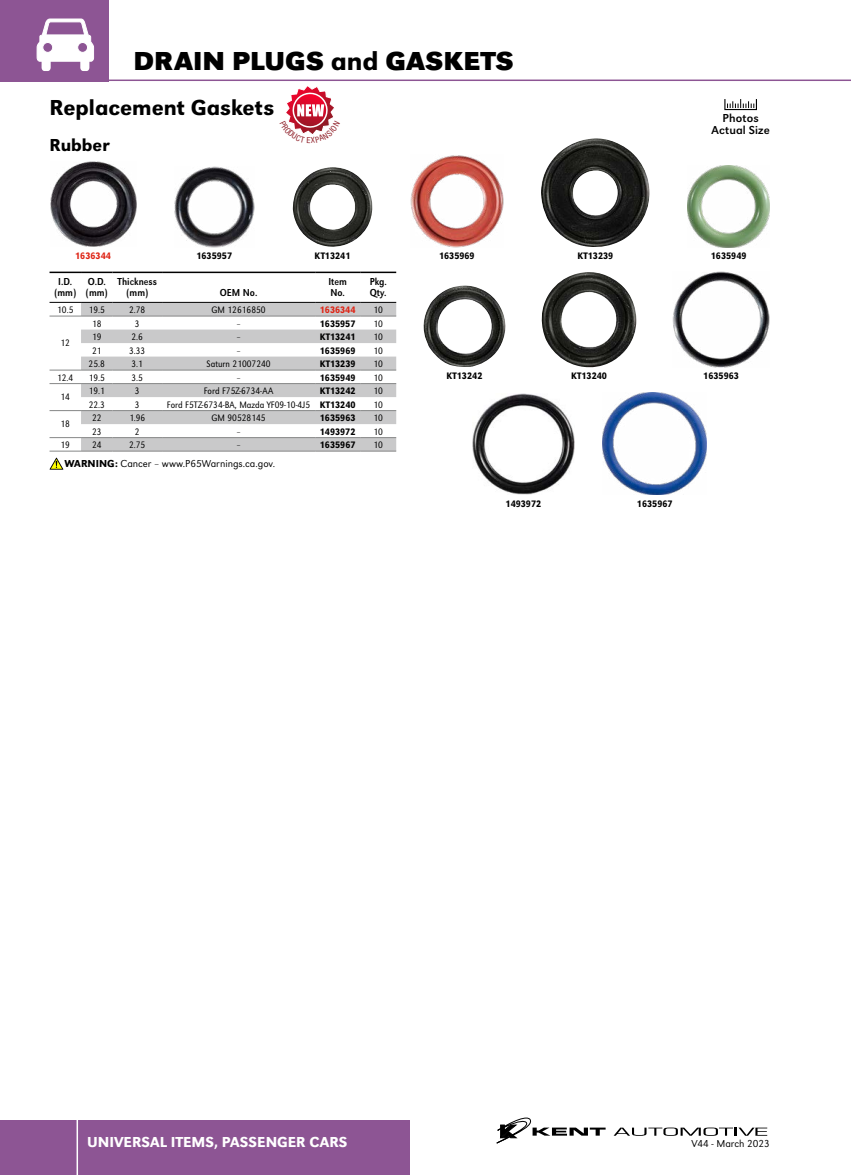
<style>
.page{position:relative;width:851px;height:1175px;background:#fff}
.page>*{position:absolute;margin:0;border:0;box-sizing:border-box;transform-origin:0 0}
.t1{font:700 27px "URW Grotesk Wid";color:#000}
.t2{font:500 22.5px "URW Grotesk";color:#000}
.t3{font:500 18px "URW Grotesk";color:#000}
.t4{font:500 15px "URW Grotesk";color:#fff}
.t5{font:12px/12px "URW Grotesk";letter-spacing:.015em;color:#000;text-align:center}
.t6{font:300 10.5px "URW Grotesk";color:#000}
.t7{font:10.5px/11.2px "URW Grotesk Ext Nar";color:#000}
.t8{font:300 9.75px "URW Grotesk Ext Nar";color:#000}
.t9{font:500 9.75px "URW Grotesk Ext Nar";color:#000}
.t10{font:500 9.75px "URW Grotesk Ext Nar";color:#de2516}
.s1{font-family:"URW Grotesk";font-weight:500}
.s2{font-weight:500}
</style>
<div class="page">
<div style="left:0;top:0;width:108px;height:81px;background:#8d5594"></div>
<svg style="left:37px;top:19px;width:57px;height:52px"></svg>
<hr style="left:0;top:80px;width:850px;height:1px;background:#8d5594">
<div style="left:0;top:1120px;width:410px;height:54px;background:#8d5594"></div>
<hr style="left:76px;top:1119px;width:2px;height:55px;background:#fff">
<svg style="left:614px;top:1127px;width:153px;height:8px"></svg>
<svg style="left:496px;top:1118px;width:109px;height:25px"></svg>
<svg style="left:50px;top:458px;width:13px;height:11px"></svg>
<svg style="left:81px;top:303px;width:315px;height:148px;fill:#c9c9ca"></svg>
<hr style="left:315px;top:302px;width:45px;height:1px;background:#000">
<hr style="left:360px;top:302px;width:36px;height:1px;background:#000">
<hr style="left:315px;top:272px;width:45px;height:1px;background:#000">
<hr style="left:360px;top:272px;width:36px;height:1px;background:#000">
<hr style="left:50px;top:272px;width:31px;height:1px;background:#000">
<hr style="left:81px;top:272px;width:31px;height:1px;background:#000">
<hr style="left:112px;top:272px;width:50px;height:1px;background:#000">
<hr style="left:162px;top:272px;width:153px;height:1px;background:#000">
<hr style="left:50px;top:302px;width:31px;height:1px;background:#000">
<hr style="left:81px;top:302px;width:31px;height:1px;background:#000">
<hr style="left:112px;top:302px;width:50px;height:1px;background:#000">
<hr style="left:162px;top:302px;width:153px;height:1px;background:#000">
<hr style="left:50px;top:370px;width:31px;height:1px;background:#868787">
<hr style="left:81px;top:370px;width:31px;height:1px;background:#868787">
<hr style="left:112px;top:370px;width:50px;height:1px;background:#868787">
<hr style="left:162px;top:370px;width:153px;height:1px;background:#868787">
<hr style="left:315px;top:370px;width:45px;height:1px;background:#868787">
<hr style="left:360px;top:370px;width:36px;height:1px;background:#868787">
<hr style="left:50px;top:410px;width:31px;height:1px;background:#868787">
<hr style="left:81px;top:410px;width:31px;height:1px;background:#868787">
<hr style="left:112px;top:410px;width:50px;height:1px;background:#868787">
<hr style="left:162px;top:410px;width:153px;height:1px;background:#868787">
<hr style="left:315px;top:410px;width:45px;height:1px;background:#868787">
<hr style="left:360px;top:410px;width:36px;height:1px;background:#868787">
<hr style="left:50px;top:437px;width:31px;height:1px;background:#868787">
<hr style="left:81px;top:437px;width:31px;height:1px;background:#868787">
<hr style="left:112px;top:437px;width:50px;height:1px;background:#868787">
<hr style="left:162px;top:437px;width:153px;height:1px;background:#868787">
<hr style="left:315px;top:437px;width:45px;height:1px;background:#868787">
<hr style="left:360px;top:437px;width:36px;height:1px;background:#868787">
<hr style="left:50px;top:451px;width:31px;height:1px;background:#868787">
<hr style="left:81px;top:451px;width:31px;height:1px;background:#868787">
<hr style="left:112px;top:451px;width:50px;height:1px;background:#868787">
<hr style="left:162px;top:451px;width:153px;height:1px;background:#868787">
<hr style="left:315px;top:451px;width:45px;height:1px;background:#868787">
<hr style="left:360px;top:451px;width:36px;height:1px;background:#868787">
<hr style="left:50px;top:316px;width:31px;height:1px;background:#868787">
<hr style="left:81px;top:316px;width:31px;height:1px;background:#868787">
<hr style="left:112px;top:316px;width:50px;height:1px;background:#868787">
<hr style="left:162px;top:316px;width:153px;height:1px;background:#868787">
<hr style="left:315px;top:316px;width:45px;height:1px;background:#868787">
<hr style="left:360px;top:316px;width:36px;height:1px;background:#868787">
<hr style="left:50px;top:383px;width:31px;height:1px;background:#868787">
<hr style="left:81px;top:383px;width:31px;height:1px;background:#868787">
<hr style="left:112px;top:383px;width:50px;height:1px;background:#868787">
<hr style="left:162px;top:383px;width:153px;height:1px;background:#868787">
<hr style="left:315px;top:383px;width:45px;height:1px;background:#868787">
<hr style="left:360px;top:383px;width:36px;height:1px;background:#868787">
<img style="left:541px;top:272px;width:95px;height:95px">
<img style="left:672px;top:272px;width:97px;height:95px">
<img style="left:423px;top:286px;width:82px;height:81px">
<img style="left:292px;top:167px;width:80px;height:80px">
<img style="left:541px;top:138px;width:108px;height:109px">
<img style="left:410px;top:155px;width:93px;height:92px">
<img style="left:687px;top:165px;width:82px;height:82px">
<img style="left:174px;top:167px;width:80px;height:80px">
<img style="left:50px;top:161px;width:86px;height:86px">
<img style="left:603px;top:392px;width:103px;height:103px">
<img style="left:473px;top:394px;width:101px;height:100px">
<div style="left:724px;top:98px;width:33px;height:12px;border:1px solid #000"></div>
<svg style="left:727px;top:99px;width:27px;height:9px"></svg>
<svg style="left:286px;top:86px;width:48px;height:48px"></svg>
<h1 class="t1" style="left:134px;top:45px;width:382px">DRAIN PLUGS <span class="s1">and</span> GASKETS</h1>
<h2 class="t2" style="left:50px;top:94px;width:226px">Replacement Gaskets</h2>
<h3 class="t3" style="left:50px;top:134px;width:62px">Rubber</h3>
<p class="t5" style="left:711px;top:112px;width:60px">Photos<br>Actual Size</p>
<p class="t10" style="left:75px;top:250px;width:37px">1636344</p>
<p class="t9" style="left:196px;top:250px;width:37px">1635957</p>
<p class="t9" style="left:314px;top:250px;width:37px">KT13241</p>
<p class="t9" style="left:439px;top:250px;width:37px">1635969</p>
<p class="t9" style="left:577px;top:250px;width:37px">KT13239</p>
<p class="t9" style="left:710px;top:250px;width:37px">1635949</p>
<p class="t7" style="left:54px;top:276px;width:23px;text-align:center">I.D. (mm)</p>
<p class="t7" style="left:86px;top:276px;width:23px">O.D. (mm)</p>
<p class="t7" style="left:117px;top:276px;width:41px;text-align:center">Thickness (mm)</p>
<p class="t7" style="left:220px;top:287px;width:39px">OEM No.</p>
<p class="t7" style="left:328px;top:276px;width:20px">Item<br>No.</p>
<p class="t7" style="left:369px;top:276px;width:19px">Pkg.<br>Qty.</p>
<p class="t8" style="left:57px;top:304px;width:18px">10.5</p>
<p class="t8" style="left:89px;top:304px;width:18px">19.5</p>
<p class="t8" style="left:129px;top:304px;width:18px">2.78</p>
<p class="t8" style="left:212px;top:304px;width:55px">GM 12616850</p>
<p class="t10" style="left:320px;top:304px;width:37px">1636344</p>
<p class="t8" style="left:373px;top:304px;width:11px">10</p>
<p class="t8" style="left:60px;top:337px;width:11px">12</p>
<p class="t8" style="left:92px;top:318px;width:11px">18</p>
<p class="t8" style="left:135px;top:318px;width:6px">3</p>
<p class="t8" style="left:236px;top:318px;width:6px">–</p>
<p class="t9" style="left:320px;top:317px;width:37px">1635957</p>
<p class="t8" style="left:373px;top:318px;width:11px">10</p>
<p class="t8" style="left:92px;top:331px;width:11px">19</p>
<p class="t8" style="left:132px;top:331px;width:13px">2.6</p>
<p class="t8" style="left:236px;top:331px;width:6px">–</p>
<p class="t9" style="left:320px;top:331px;width:37px">KT13241</p>
<p class="t8" style="left:373px;top:331px;width:11px">10</p>
<p class="t8" style="left:92px;top:345px;width:11px">21</p>
<p class="t8" style="left:129px;top:345px;width:18px">3.33</p>
<p class="t8" style="left:236px;top:345px;width:6px">–</p>
<p class="t9" style="left:320px;top:344px;width:37px">1635969</p>
<p class="t8" style="left:373px;top:345px;width:11px">10</p>
<p class="t8" style="left:89px;top:358px;width:18px">25.8</p>
<p class="t8" style="left:132px;top:358px;width:13px">3.1</p>
<p class="t8" style="left:206px;top:358px;width:66px">Saturn 21007240</p>
<p class="t9" style="left:320px;top:358px;width:37px">KT13239</p>
<p class="t8" style="left:373px;top:358px;width:11px">10</p>
<p class="t8" style="left:57px;top:372px;width:18px">12.4</p>
<p class="t8" style="left:89px;top:372px;width:18px">19.5</p>
<p class="t8" style="left:132px;top:372px;width:13px">3.5</p>
<p class="t8" style="left:236px;top:372px;width:6px">–</p>
<p class="t9" style="left:320px;top:371px;width:37px">1635949</p>
<p class="t8" style="left:373px;top:372px;width:11px">10</p>
<p class="t8" style="left:60px;top:391px;width:11px">14</p>
<p class="t8" style="left:89px;top:385px;width:18px">19.1</p>
<p class="t8" style="left:135px;top:385px;width:6px">3</p>
<p class="t8" style="left:204px;top:385px;width:71px">Ford F75Z-6734-AA</p>
<p class="t9" style="left:320px;top:385px;width:37px">KT13242</p>
<p class="t8" style="left:373px;top:385px;width:11px">10</p>
<p class="t8" style="left:89px;top:399px;width:18px">22.3</p>
<p class="t8" style="left:135px;top:399px;width:6px">3</p>
<p class="t8" style="left:167px;top:399px;width:190px">Ford F5TZ-6734-BA, Mazda YF09-10-4J5 <span class="s2">KT13240</span></p>
<p class="t8" style="left:373px;top:399px;width:11px">10</p>
<p class="t8" style="left:60px;top:418px;width:11px">18</p>
<p class="t8" style="left:92px;top:412px;width:11px">22</p>
<p class="t8" style="left:129px;top:412px;width:17px">1.96</p>
<p class="t8" style="left:212px;top:412px;width:55px">GM 90528145</p>
<p class="t9" style="left:320px;top:412px;width:37px">1635963</p>
<p class="t8" style="left:373px;top:412px;width:11px">10</p>
<p class="t8" style="left:92px;top:426px;width:11px">23</p>
<p class="t8" style="left:135px;top:426px;width:6px">2</p>
<p class="t8" style="left:236px;top:426px;width:6px">–</p>
<p class="t9" style="left:320px;top:425px;width:37px">1493972</p>
<p class="t8" style="left:373px;top:426px;width:11px">10</p>
<p class="t8" style="left:60px;top:439px;width:11px">19</p>
<p class="t8" style="left:92px;top:439px;width:11px">24</p>
<p class="t8" style="left:129px;top:439px;width:18px">2.75</p>
<p class="t8" style="left:236px;top:439px;width:6px">–</p>
<p class="t9" style="left:320px;top:439px;width:37px">1635967</p>
<p class="t8" style="left:373px;top:439px;width:11px">10</p>
<p class="t6" style="left:64px;top:458px;width:212px"><span class="s2">WARNING:</span> Cancer – www.P65Warnings.ca.gov.</p>
<p class="t9" style="left:446px;top:370px;width:37px">KT13242</p>
<p class="t9" style="left:571px;top:370px;width:37px">KT13240</p>
<p class="t9" style="left:703px;top:370px;width:37px">1635963</p>
<p class="t9" style="left:505px;top:497px;width:37px">1493972</p>
<p class="t9" style="left:637px;top:497px;width:37px">1635967</p>
<h3 class="t4" style="left:87px;top:1133px;width:262px">UNIVERSAL ITEMS, PASSENGER CARS</h3>
<p class="t6" style="left:691px;top:1137px;width:80px">V44 - March 2023</p>
</div>
